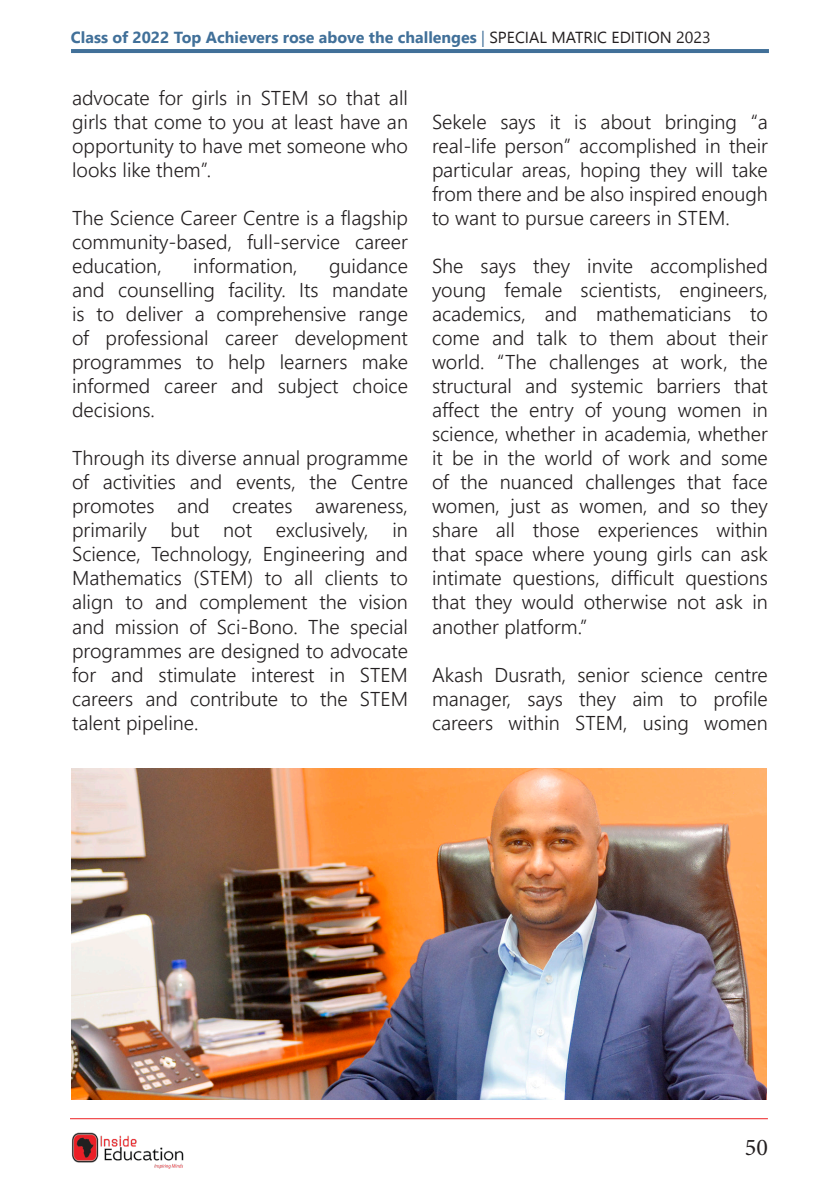
<style>
.page{position:relative;width:840px;height:1191px;background:#fff}
.page>*{position:absolute;margin:0;border:0;box-sizing:border-box;transform-origin:0 0}
.t1{font:24px "Minion Pro";color:#231f20}
.t2{font:300 20px/24px "Leelawadee UI";color:#231f20;text-align:justify}
.t3{font:700 16px "Leelawadee UI";color:#417099}
.s1{font-weight:400}
.s2{font-weight:400;color:#231f20}
</style>
<div class="page">
<hr style="left:70px;top:1118px;width:697px;height:1px;background:#ee2123">
<hr style="left:71px;top:49px;width:697px;height:4px;background:#417099">
<img style="left:72px;top:1132px;width:112px;height:36px">
<img style="left:71px;top:768px;width:695px;height:331px">
<p class="t3" style="left:71px;top:26px;width:641px">Class of 2022 Top Achievers rose above the challenges <span class="s1">|</span> <span class="s2">SPECIAL MATRIC EDITION 2023</span></p>
<p class="t2" style="left:72px;top:85px;width:337px">advocate for girls in STEM so that all girls that come to you at least have an opportunity to have met someone who looks like them”.</p>
<p class="t2" style="left:72px;top:205px;width:337px">The Science Career Centre is a flagship community-based, full-service career education,</p>
<p class="t2" style="left:193px;top:253px;width:106px">information,</p>
<p class="t2" style="left:72px;top:253px;width:337px;text-indent:257px">guidance and counselling facility. Its mandate is to deliver a comprehensive range of professional career development programmes to help learners make informed career and subject choice decisions.</p>
<p class="t2" style="left:72px;top:445px;width:337px">Through its diverse annual programme of activities and events, the Centre promotes and creates awareness, primarily but not exclusively, in Science, Technology, Engineering and Mathematics (STEM) to all clients to align to and complement the vision and mission of Sci-Bono. The special programmes are designed to advocate for and stimulate interest in STEM careers and contribute to the STEM talent pipeline.</p>
<p class="t2" style="left:432px;top:109px;width:337px">Sekele says it is about bringing “a real-life person” accomplished in their particular areas, hoping they will take from there and be also inspired enough to want to pursue careers in STEM.</p>
<p class="t2" style="left:432px;top:253px;width:337px">She says they invite accomplished young female scientists, engineers, academics, and mathematicians to come and talk to them about their world. “The challenges at work, the structural and systemic barriers that affect the entry of young women in science, whether in academia, whether it be in the world of work and some of the nuanced challenges that face women, just as women, and so they share all those experiences within that space where young girls can ask intimate questions, difficult questions that they would otherwise not ask in another platform.”</p>
<p class="t2" style="left:432px;top:661px;width:337px">Akash Dusrath, senior science centre manager, says they aim to profile careers within STEM, using women</p>
<p class="t1" style="left:744px;top:1131px;width:25px">50</p>
</div>
